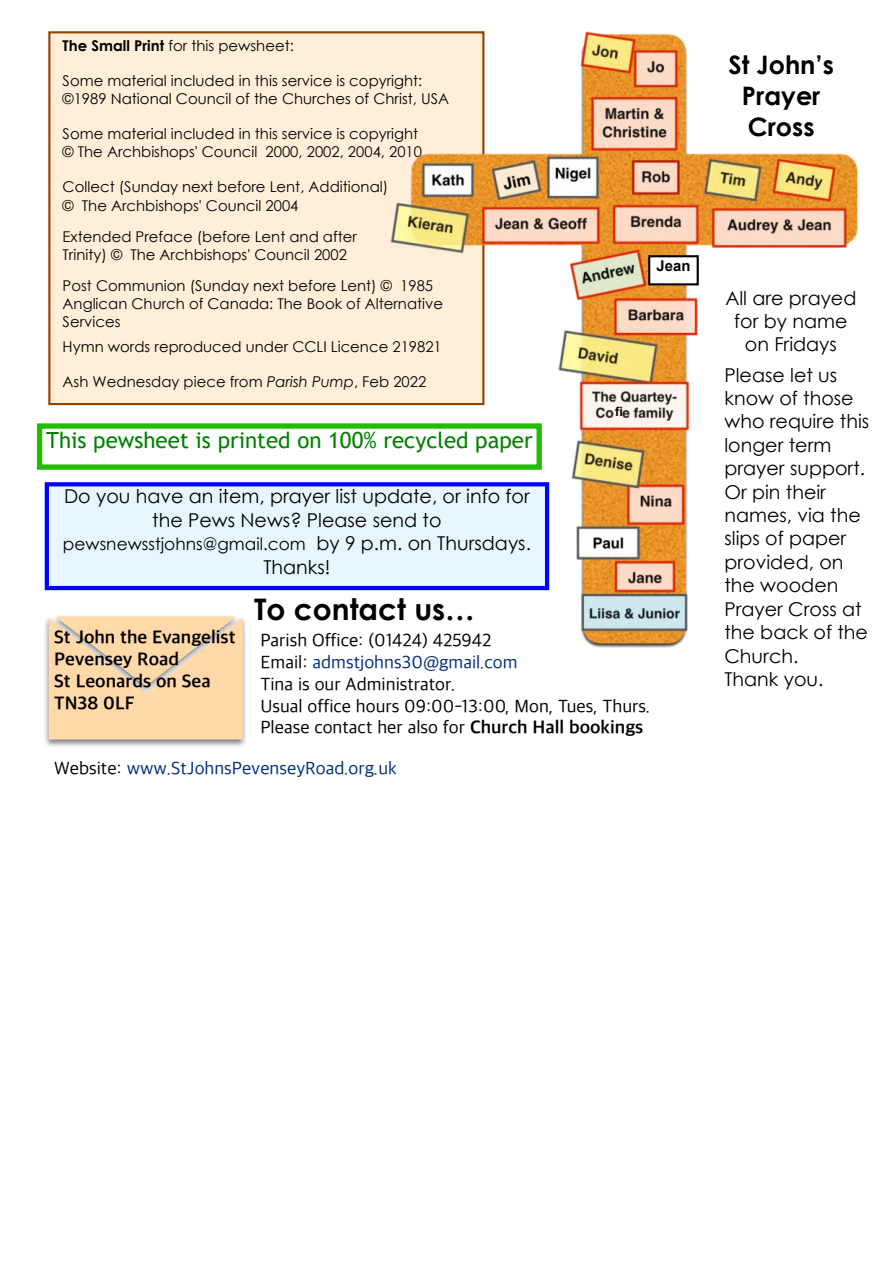
<style>
.page{position:relative;width:893px;height:1263px;background:#fff}
.page>*{position:absolute;margin:0;border:0;box-sizing:border-box;transform-origin:0 0}
.t1{font:700 29.7px "Century Gothic";color:#000}
.t2{font:700 25.5px/31.2px "Century Gothic";color:#000;text-align:center}
.t3{font:22.35px "Trebuchet MS";color:#008000}
.t4{font:19.05px/23.4px "Century Gothic";color:#000;text-align:center}
.t5{font:18.45px/21.8px "Apple SD Gothic Neo";color:#000}
.t6{font:700 18.45px/21.8px "Apple SD Gothic Neo";color:#000}
.t7{font:18.45px "Apple SD Gothic Neo";color:#012f7b}
.t8{font:16.95px "Century Gothic";color:#000}
.t9{font:14.85px/18.1px "Century Gothic";color:#000}
.t10{font:700 14.85px "Arial";color:#000}
.t11{font:700 12.75px "Arial";color:#000}
.s1{font-weight:700}
.s2{font-style:italic}
.s3{font-size:19.05px}
.s4{color:#012f7b}
.s5{color:#000}
</style>
<div class="page">
<img style="left:45px;top:616px;width:201px;height:131px">
<div style="left:49px;top:617px;width:194px;height:122px;background:#ffd9a8"></div>
<div style="left:48px;top:31px;width:436px;height:374px;background:#ffefd8;border:2px solid #914000"></div>
<div style="left:37px;top:423px;width:505px;height:47px;border:5px solid #22bd00"></div>
<div style="left:47px;top:484px;width:500px;height:104px;background:#e7f6fc"></div>
<div style="left:45px;top:482px;width:504px;height:108px;border:4px solid #00f"></div>
<img style="left:391px;top:31px;width:466px;height:616px">
<div style="left:649px;top:256px;width:49px;height:28px;background:#fff"></div>
<div style="left:648px;top:255px;width:51px;height:30px;border:2px solid #000"></div>
<p class="t9" style="left:63px;top:38px;width:233px"><span class="s1">The Small Print</span> for this pewsheet:</p>
<p class="t9" style="left:63px;top:73px;width:388px">Some material included in this service is copyright: ©1989 National Council of the Churches of Christ, USA</p>
<p class="t9" style="left:63px;top:126px;width:361px">Some material included in this service is copyright © The Archbishops' Council 2000, 2002, 2004, 2010</p>
<p class="t9" style="left:63px;top:179px;width:327px">Collect (Sunday next before Lent, Additional) © The Archbishops' Council 2004</p>
<p class="t9" style="left:63px;top:229px;width:296px">Extended Preface (before Lent and after<br>Trinity) © The Archbishops' Council 2002</p>
<p class="t9" style="left:63px;top:278px;width:382px">Post Communion (Sunday next before Lent) © 1985<br>Anglican Church of Canada: The Book of Alternative<br>Services</p>
<p class="t9" style="left:63px;top:339px;width:381px">Hymn words reproduced under CCLI Licence 219821</p>
<p class="t9" style="left:63px;top:374px;width:365px">Ash Wednesday piece from <span class="s2">Parish Pump</span>, Feb 2022</p>
<p class="t4" style="left:724px;top:365px;width:146px;text-align:left">Please let us know of those who require this longer term prayer support.<br>Or pin their names, via the slips of paper provided, on the wooden<br>Prayer Cross at the back of the<br>Church.<br>Thank you.</p>
<h2 class="t2" style="left:728px;top:51px;width:107px">St John’s<br>Prayer<br>Cross</h2>
<p class="t10" style="left:656px;top:260px;width:35px">Jean</p>
<p class="t4" style="left:725px;top:288px;width:133px">All are prayed for by name on Fridays</p>
<p class="t11" style="left:615px;top:407px;width:9px">fi</p>
<h3 class="t3" style="left:46px;top:432px;width:488px">This pewsheet is printed on 100% recycled paper</h3>
<p class="t4" style="left:64px;top:486px;width:467px">Do you have an item, prayer list update, or info for the Pews News? Please send to</p>
<p class="t8" style="left:63px;top:537px;width:469px">pewsnewsstjohns@gmail.com <span class="s3">by 9 p.m. on Thursdays.</span></p>
<p class="t4" style="left:263px;top:557px;width:69px">Thanks!</p>
<h1 class="t1" style="left:254px;top:598px;width:222px">To contact us…</h1>
<p class="t6" style="left:54px;top:628px;width:183px">St John the Evangelist<br>Pevensey Road<br>St Leonards on Sea<br>TN38 0LF</p>
<p class="t5" style="left:260px;top:631px;width:391px">Parish Office: (01424) 425942<br>Email: <span class="s4">admstjohns30@gmail.com<br></span>Tina is our Administrator.<br>Usual office hours 09:00-13:00, Mon, Tues, Thurs.<br>Please contact her also for <span class="s1">Church Hall bookings</span></p>
<p class="t7" style="left:54px;top:758px;width:344px"><span class="s5">Website:</span> www.StJohnsPevenseyRoad.org.uk</p>
</div>
